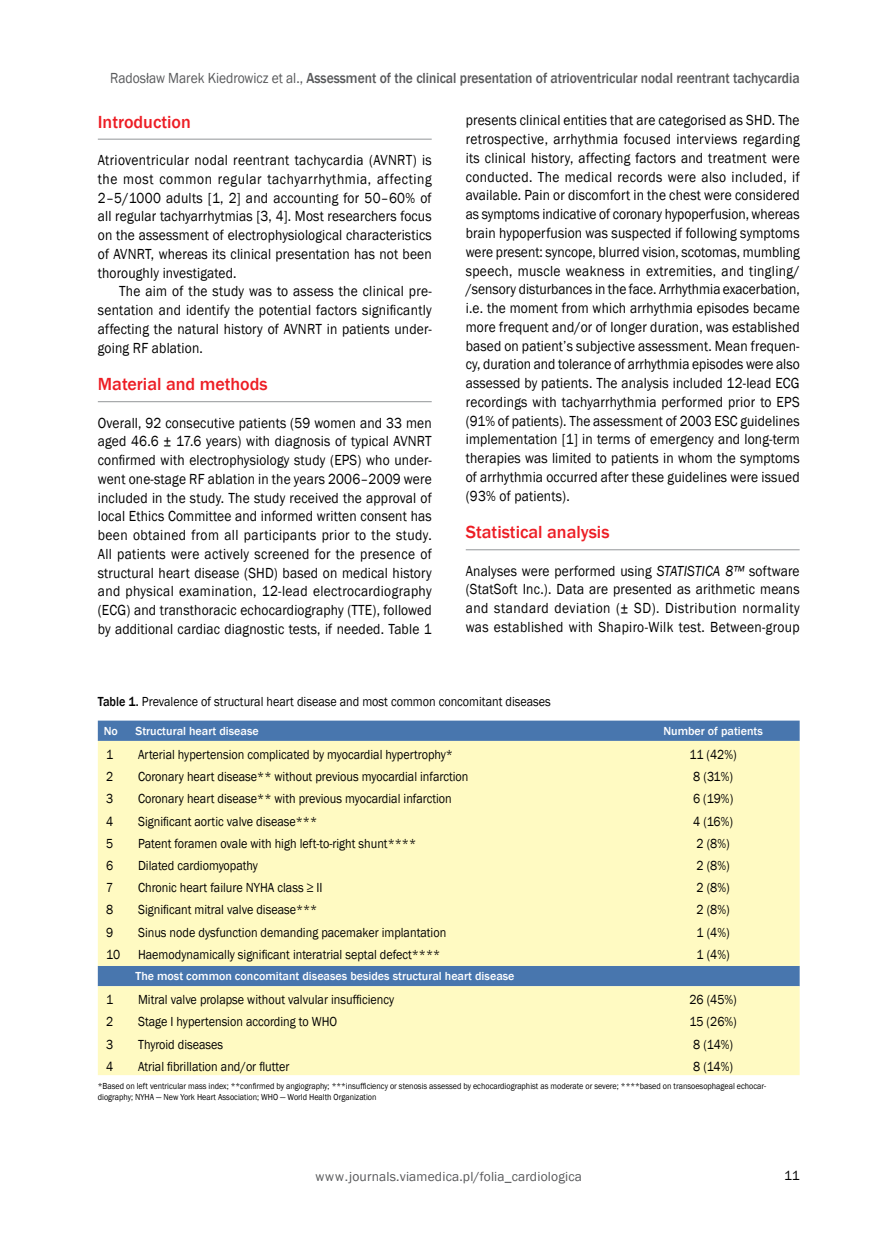
<style>
.page{position:relative;width:872px;height:1234px;background:#fff}
.page>*{position:absolute;margin:0;border:0;box-sizing:border-box;transform-origin:0 0}
.t1{font:500 18px "Franklin Gothic";color:#ed1d24}
.t2{font:15px/18.8px "Franklin Gothic";letter-spacing:.01em;color:#000;text-align:justify;scale:.9 1}
.t3{font:500 15px "Franklin Gothic";letter-spacing:-.005em;color:#58595b;scale:.9 1}
.t4{font:13.5px "Franklin Gothic";color:#000;scale:.9 1}
.t5{font:13.5px "Franklin Gothic";letter-spacing:.01em;color:#58595b}
.t6{font:13.5px "Franklin Gothic";color:#000}
.t7{font:500 12px "Franklin Gothic";color:#fff}
.t8{font:9px/10.9px "Franklin Gothic";color:#000;scale:.9 1}
.s1{font-weight:400}
.s2{font-style:italic}
.s3{font-weight:500}
</style>
<div class="page">
<hr style="left:98px;top:139px;width:334px;height:1px;background:#939598">
<hr style="left:98px;top:401px;width:334px;height:1px;background:#939598">
<hr style="left:466px;top:549px;width:333px;height:1px;background:#939598">
<div style="left:98px;top:720px;width:701px;height:20px;background:#4876ae"></div>
<div style="left:98px;top:740px;width:701px;height:334px;background:#fffac2"></div>
<p class="t3" style="left:110px;top:69px;width:767px"><span class="s1">Radosław Marek Kiedrowicz et al.,</span> Assessment of the clinical presentation of atrioventricular nodal reentrant tachycardia</p>
<p class="t1" style="left:98px;top:110px;width:95px">Introduction</p>
<p class="t2" style="left:98px;top:151px;width:372px">Atrioventricular nodal reentrant tachycardia (AVNRT) is the most common regular tachyarrhythmia, affecting 2–5/1000 adults [1, 2] and accounting for 50–60% of all regular tachyarrhytmias [3, 4]. Most researchers focus on the assessment of electrophysiological characteristics of AVNRT, whereas its clinical presentation has not been thoroughly investigated.</p>
<p class="t2" style="left:98px;top:282px;width:372px;text-indent:21px">The aim of the study was to assess the clinical pre&shy;sentation and identify the potential factors significantly affecting the natural history of AVNRT in patients under&shy;going RF ablation.</p>
<p class="t1" style="left:98px;top:373px;width:171px">Material and methods</p>
<p class="t2" style="left:98px;top:413px;width:372px">Overall, 92 consecutive patients (59 women and 33 men aged 46.6 ± 17.6 years) with diagnosis of typical AVNRT confirmed with electrophysiology study (EPS) who under&shy;went one-stage RF ablation in the years 2006–2009 were included in the study. The study received the approval of local Ethics Committee and informed written consent has been obtained from all participants prior to the study.<br>All patients were actively screened for the presence of structural heart disease (SHD) based on medical history and physical examination, 12-lead electrocardiography (ECG) and transthoracic echocardiography (TTE), followed by additional cardiac diagnostic tests, if needed. Table 1</p>
<p class="t2" style="left:466px;top:111px;width:372px">presents clinical entities that are categorised as SHD. The retrospective, arrhythmia focused interviews regarding its clinical history, affecting factors and treatment were conducted. The medical records were also included, if available. Pain or discomfort in the chest were considered as symptoms indicative of coronary hypoperfusion, whereas brain hypoperfusion was suspected if following symptoms were present: syncope, blurred vision, scotomas, mumbling speech, muscle weakness in extremities, and tingling/ /sensory disturbances in the face. Arrhythmia exacerbation, i.e. the moment from which arrhythmia episodes became more frequent and/or of longer duration, was established based on patient’s subjective assessment. Mean frequen&shy;cy, duration and tolerance of arrhythmia episodes were also assessed by patients. The analysis included 12-lead ECG recordings with tachyarrhythmia performed prior to EPS (91% of patients). The assessment of 2003 ESC guidelines implementation [1] in terms of emergency and long-term therapies was limited to patients in whom the symptoms of arrhythmia occurred after these guidelines were issued (93% of patients).</p>
<p class="t1" style="left:466px;top:521px;width:145px">Statistical analysis</p>
<p class="t2" style="left:466px;top:561px;width:372px">Analyses were performed using <span class="s2">STATISTICA 8™</span> software (StatSoft Inc.). Data are presented as arithmetic means and standard deviation (± SD). Distribution normality was established with Shapiro-Wilk test. Between-group</p>
<p class="t4" style="left:98px;top:693px;width:505px"><span class="s3">Table 1.</span> Prevalence of structural heart disease and most common concomitant diseases</p>
<p class="t7" style="left:104px;top:723px;width:16px">No</p>
<p class="t7" style="left:136px;top:723px;width:125px">Structural heart disease</p>
<p class="t7" style="left:663px;top:723px;width:101px">Number of patients</p>
<p class="t4" style="left:106px;top:745px;width:9px">1</p>
<p class="t4" style="left:138px;top:745px;width:351px">Arterial hypertension complicated by myocardial hypertrophy*</p>
<p class="t4" style="left:689px;top:745px;width:54px">11 (42%)</p>
<p class="t4" style="left:106px;top:768px;width:9px">2</p>
<p class="t4" style="left:138px;top:768px;width:368px">Coronary heart disease** without previous myocardial infarction</p>
<p class="t4" style="left:693px;top:768px;width:46px">8 (31%)</p>
<p class="t4" style="left:106px;top:790px;width:9px">3</p>
<p class="t4" style="left:138px;top:790px;width:350px">Coronary heart disease** with previous myocardial infarction</p>
<p class="t4" style="left:693px;top:790px;width:46px">6 (19%)</p>
<p class="t4" style="left:106px;top:812px;width:9px">4</p>
<p class="t4" style="left:138px;top:812px;width:200px">Significant aortic valve disease***</p>
<p class="t4" style="left:693px;top:812px;width:46px">4 (16%)</p>
<p class="t4" style="left:106px;top:834px;width:9px">5</p>
<p class="t4" style="left:138px;top:834px;width:310px">Patent foramen ovale with high left-to-right shunt****</p>
<p class="t4" style="left:696px;top:834px;width:38px">2 (8%)</p>
<p class="t4" style="left:106px;top:856px;width:9px">6</p>
<p class="t4" style="left:138px;top:856px;width:135px">Dilated cardiomyopathy</p>
<p class="t4" style="left:696px;top:856px;width:38px">2 (8%)</p>
<p class="t4" style="left:106px;top:879px;width:9px">7</p>
<p class="t4" style="left:138px;top:879px;width:206px">Chronic heart failure NYHA class ≥ II</p>
<p class="t4" style="left:696px;top:879px;width:38px">2 (8%)</p>
<p class="t4" style="left:106px;top:901px;width:9px">8</p>
<p class="t4" style="left:138px;top:901px;width:201px">Significant mitral valve disease***</p>
<p class="t4" style="left:696px;top:901px;width:38px">2 (8%)</p>
<p class="t4" style="left:106px;top:923px;width:9px">9</p>
<p class="t4" style="left:138px;top:923px;width:344px">Sinus node dysfunction demanding pacemaker implantation</p>
<p class="t4" style="left:696px;top:923px;width:38px">1 (4%)</p>
<p class="t4" style="left:106px;top:945px;width:17px">10</p>
<p class="t4" style="left:138px;top:945px;width:337px">Haemodynamically significant interatrial septal defect****</p>
<p class="t4" style="left:696px;top:945px;width:38px">1 (4%)</p>
<p class="t7" style="left:136px;top:968px;width:380px">The most common concomitant diseases besides structural heart disease</p>
<p class="t4" style="left:106px;top:991px;width:9px">1</p>
<p class="t4" style="left:138px;top:991px;width:286px">Mitral valve prolapse without valvular insufficiency</p>
<p class="t4" style="left:689px;top:991px;width:54px">26 (45%)</p>
<p class="t4" style="left:106px;top:1013px;width:9px">2</p>
<p class="t4" style="left:138px;top:1013px;width:223px">Stage I hypertension according to WHO</p>
<p class="t4" style="left:689px;top:1013px;width:54px">15 (26%)</p>
<p class="t4" style="left:106px;top:1035px;width:9px">3</p>
<p class="t4" style="left:138px;top:1035px;width:96px">Thyroid diseases</p>
<p class="t4" style="left:693px;top:1035px;width:46px">8 (14%)</p>
<p class="t4" style="left:106px;top:1057px;width:9px">4</p>
<p class="t4" style="left:138px;top:1057px;width:170px">Atrial fibrillation and/or flutter</p>
<p class="t4" style="left:693px;top:1057px;width:46px">8 (14%)</p>
<p class="t8" style="left:98px;top:1080px;width:744px">*Based on left ventricular mass index; **confirmed by angiography; ***insufficiency or stenosis assessed by echocardiographist as moderate or severe; ****based on transoesophageal echocar&shy;diography; NYHA — New York Heart Association; WHO — World Health Organization</p>
<p class="t5" style="left:315px;top:1168px;width:268px">www.journals.viamedica.pl/folia_cardiologica</p>
<p class="t6" style="left:784px;top:1166px;width:17px">11</p>
</div>
